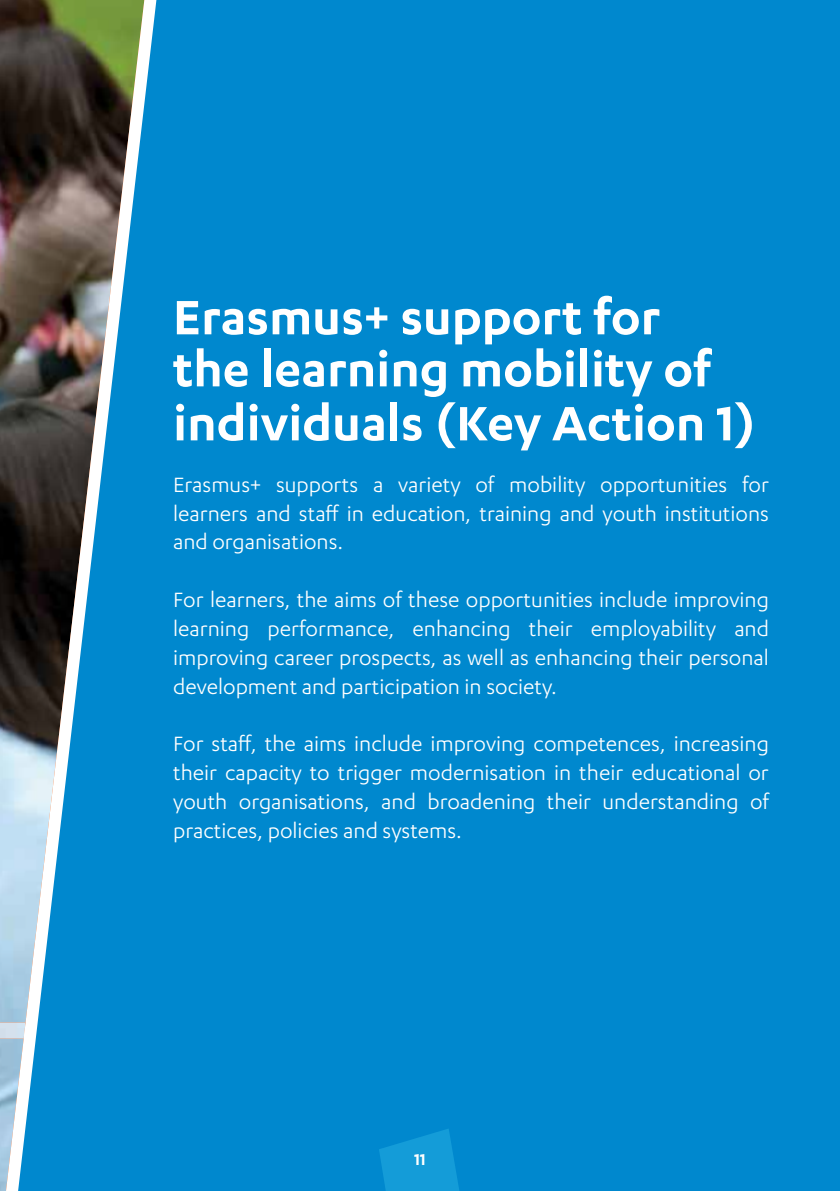
<style>
.page{position:relative;width:840px;height:1191px;background:#fff}
.page>*{position:absolute;margin:0;border:0;box-sizing:border-box;transform-origin:0 0}
.t1{font:600 56px/53px "Karbon";color:#fff}
.t2{font:24px/28.8px "Karbon";color:#fff;text-align:justify}
.t3{font:600 18px "Karbon";color:#fff}
</style>
<div class="page">
<div style="left:0;top:0;width:839px;height:1191px;background:#0088ce"></div>
<svg style="left:2px;top:0;width:155px;height:1191px"></svg>
<img style="left:0;top:960px;width:26px;height:150px">
<svg style="left:24px;top:1022px;width:2px;height:16px"></svg>
<svg style="left:379px;top:1129px;width:80px;height:62px"></svg>
<div style="left:414px;top:1154px;width:10px;height:11px;background:#149cd8"></div>
<svg style="left:90px;top:1167px;width:12px;height:24px"></svg>
<h1 class="t1" style="left:173px;top:295px;width:584px">Erasmus+ support for<br>the learning mobility of individuals (Key Action 1)</h1>
<p class="t2" style="left:173px;top:471px;width:597px">Erasmus+ supports a variety of mobility opportunities for learners and staff in education, training and youth institutions and organisations.</p>
<p class="t2" style="left:173px;top:587px;width:597px">For learners, the aims of these opportunities include improving learning performance, enhancing their employability and improving career prospects, as well as enhancing their personal development and participation in society.</p>
<p class="t2" style="left:173px;top:731px;width:597px">For staff, the aims include improving competences, increasing their capacity to trigger modernisation in their educational or youth organisations, and broadening their understanding of practices, policies and systems.</p>
<p class="t3" style="left:414px;top:1152px;width:13px">11</p>
</div>
